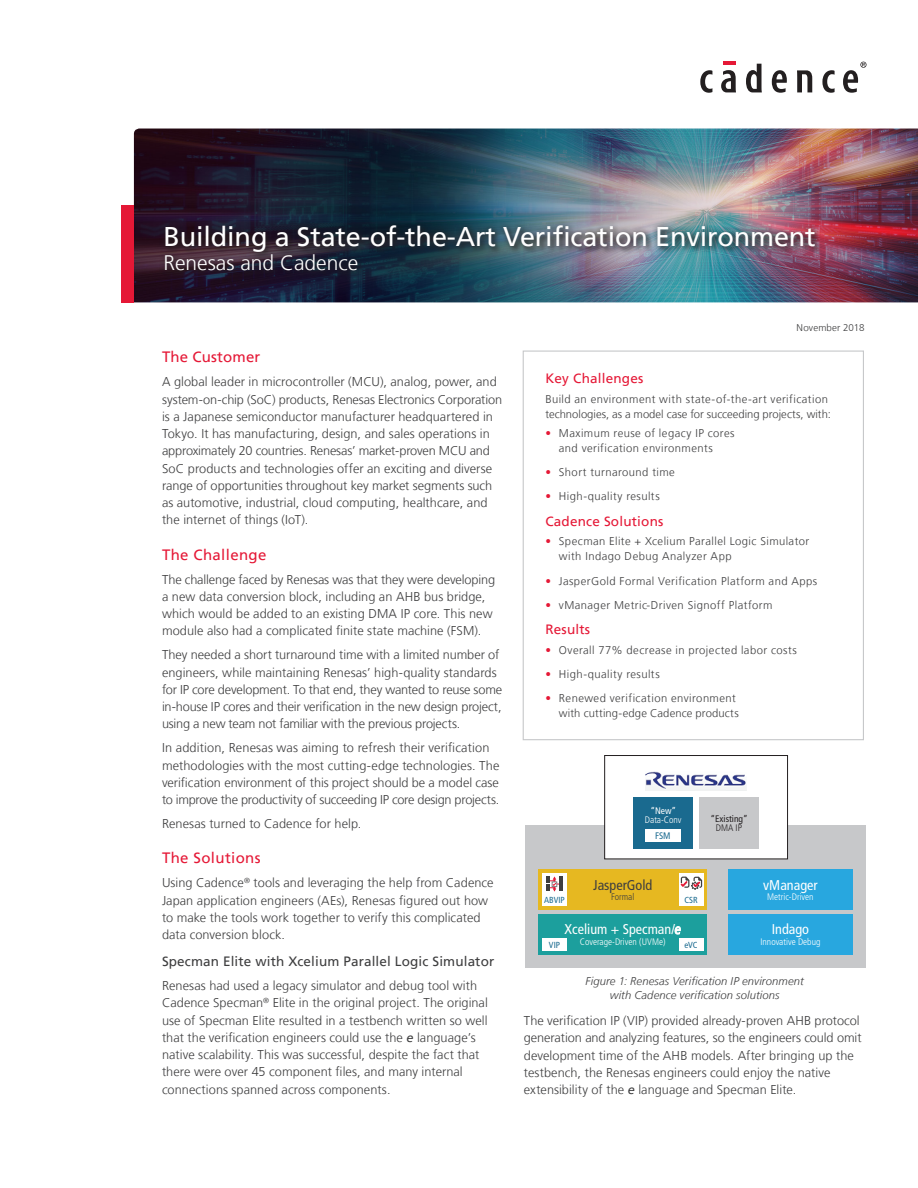
<style>
.page{position:relative;width:918px;height:1188px;background:#fff}
.page>*{position:absolute;margin:0;border:0;box-sizing:border-box;transform-origin:0 0}
.Title_Level_1{font:27px "Frutiger LT";letter-spacing:-.005em;color:#fff}
.Title_Level_2{font:300 21px "Frutiger LT";color:#fff}
.Body_Header_A{font:15px "Frutiger LT";letter-spacing:.025em;color:#e51836}
.t1{font:condensed 14.25px "Frutiger LT Pro";color:#fff}
.t2{font:condensed 14.25px "Frutiger LT Pro";color:#3e3e3f}
.Body_Header_B{font:13.5px "Frutiger LT";letter-spacing:.01em;color:#3e3e3f}
.Sidebar_Subhead{font:13.5px "Frutiger LT";letter-spacing:.015em;color:#e51836}
.Body{font:300 12.75px/17.2px "Frutiger LT";color:#3e3e3f}
.Sidebar_Body{font:300 11.25px/15px "Frutiger LT";letter-spacing:.04em;color:#3e3e3f}
.Sidebar_Body-2{font:300 11.25px/15px "Frutiger LT";letter-spacing:.02em;color:#3e3e3f}
.t3{font:italic 300 11.25px/13.5px "Frutiger LT";letter-spacing:.01em;color:#3e3e3f;text-align:center}
.Body-2{font:300 9.75px "Frutiger LT";letter-spacing:.01em;color:#3e3e3f}
.t4{font:300 condensed 9.45px/9.4px "Frutiger LT Pro";color:#fff;text-align:center}
.t5{font:condensed 9.45px/9.4px "Frutiger LT Pro";color:#231f20;text-align:center}
.t6{font:300 condensed 9.45px "Frutiger LT Pro";color:#3e3e3f}
.t7{font:condensed 9.45px "Frutiger LT Pro";color:#1a6a8f}
.t8{font:condensed 8.85px "Frutiger LT Pro";color:#1a6a8f}
.s1{font-weight:400;font-style:italic}
.s2{color:#e51836}
.s3{font-weight:400}
.s4{font-weight:300}
.s5{font-family:"Frutiger LT";font-style:italic;font-stretch:normal}
</style>
<div class="page">
<img style="left:134px;top:129px;width:784px;height:174px">
<div style="left:121px;top:205px;width:13px;height:97px;background:#e51836"></div>
<hr style="left:723px;top:61px;width:13px;height:4px;background:#e51836">
<svg style="left:700px;top:70px;width:12px;height:23px"></svg>
<svg style="left:721px;top:70px;width:15px;height:22px"></svg>
<svg style="left:746px;top:64px;width:16px;height:28px"></svg>
<svg style="left:772px;top:70px;width:15px;height:23px"></svg>
<svg style="left:797px;top:70px;width:15px;height:22px"></svg>
<svg style="left:822px;top:70px;width:13px;height:23px"></svg>
<svg style="left:843px;top:62px;width:24px;height:31px"></svg>
<div style="left:164px;top:224px;width:659px;height:54px;background:#231f20;opacity:.75"></div>
<div style="left:159px;top:219px;width:662px;height:58px;background:#231f20;opacity:.75"></div>
<div style="left:525px;top:825px;width:340px;height:142px;background:#c7c8ca"></div>
<div style="left:605px;top:756px;width:183px;height:103px;background:#fff"></div>
<div style="left:604px;top:755px;width:184px;height:104px;border:1px solid #231f20"></div>
<img style="left:645px;top:771px;width:102px;height:19px">
<div style="left:634px;top:797px;width:59px;height:52px;background:#1a6a8f"></div>
<div style="left:699px;top:797px;width:60px;height:52px;background:#c7c8ca"></div>
<div style="left:645px;top:829px;width:36px;height:13px;background:#fff"></div>
<div style="left:538px;top:914px;width:169px;height:41px;background:#1c9f9d"></div>
<svg style="left:675px;top:926px;width:6px;height:8px"></svg>
<div style="left:542px;top:939px;width:25px;height:12px;background:#fff"></div>
<div style="left:679px;top:939px;width:24px;height:12px;background:#fff"></div>
<div style="left:538px;top:869px;width:169px;height:41px;background:#e6b821"></div>
<div style="left:542px;top:874px;width:25px;height:32px;background:#fff"></div>
<div style="left:679px;top:874px;width:24px;height:32px;background:#fff"></div>
<svg style="left:681px;top:877px;width:21px;height:13px"></svg>
<hr style="left:559px;top:876px;width:3px;height:15px;background:#3e3e3f">
<svg style="left:547px;top:876px;width:12px;height:16px"></svg>
<div style="left:728px;top:869px;width:125px;height:41px;background:#28a7df"></div>
<div style="left:728px;top:914px;width:125px;height:41px;background:#28a7df"></div>
<div style="left:523px;top:351px;width:341px;height:389px;border:1px solid #c7c8ca"></div>
<p class="Title_Level_1" style="left:163px;top:221px;width:654px">Building a State-of-the-Art Verification Environment</p>
<p class="Title_Level_2" style="left:163px;top:251px;width:196px">Renesas and Cadence</p>
<p class="Body_Header_A" style="left:162px;top:348px;width:100px">The Customer</p>
<p class="Body" style="left:162px;top:373px;width:342px">A global leader in microcontroller (MCU), analog, power, and system-on-chip (SoC) products, Renesas Electronics Corporation is a Japanese semiconductor manufacturer headquartered in Tokyo. It has manufacturing, design, and sales operations in approximately 20 countries. Renesas’ market-proven MCU and SoC products and technologies offer an exciting and diverse range of opportunities throughout key market segments such as automotive, industrial, cloud computing, healthcare, and the internet of things (IoT).</p>
<p class="Body_Header_A" style="left:162px;top:546px;width:106px">The Challenge</p>
<p class="Body" style="left:162px;top:571px;width:335px">The challenge faced by Renesas was that they were developing a new data conversion block, including an AHB bus bridge, which would be added to an existing DMA IP core. This new module also had a complicated finite state machine (FSM).</p>
<p class="Body" style="left:162px;top:646px;width:342px">They needed a short turnaround time with a limited number of engineers, while maintaining Renesas’ high-quality standards for IP core development. To that end, they wanted to reuse some in-house IP cores and their verification in the new design project, using a new team not familiar with the previous projects.</p>
<p class="Body" style="left:162px;top:739px;width:339px">In addition, Renesas was aiming to refresh their verification methodologies with the most cutting-edge technologies. The verification environment of this project should be a model case to improve the productivity of succeeding IP core design projects.</p>
<p class="Body" style="left:162px;top:815px;width:201px">Renesas turned to Cadence for help.</p>
<p class="Body_Header_A" style="left:162px;top:849px;width:100px">The Solutions</p>
<p class="Body" style="left:162px;top:874px;width:333px">Using Cadence<sup>®</sup> tools and leveraging the help from Cadence Japan application engineers (AEs), Renesas figured out how to make the tools work together to verify this complicated data conversion block.</p>
<p class="Body_Header_B" style="left:162px;top:953px;width:334px">Specman Elite with Xcelium Parallel Logic Simulator</p>
<p class="Body" style="left:162px;top:977px;width:327px">Renesas had used a legacy simulator and debug tool with Cadence Specman<sup>®</sup> Elite in the original project. The original use of Specman Elite resulted in a testbench written so well that the verification engineers could use the <span class="s1">e</span> language’s native scalability. This was successful, despite the fact that there were over 45 component files, and many internal connections spanned across components.</p>
<p class="Body-2" style="left:797px;top:322px;width:69px">November 2018</p>
<p class="Sidebar_Subhead" style="left:545px;top:371px;width:99px">Key Challenges</p>
<p class="Sidebar_Body-2" style="left:545px;top:391px;width:287px">Build an environment with state-of-the-art verification technologies, as a model case for succeeding projects, with:</p>
<p class="Sidebar_Body" style="left:559px;top:426px;width:177px;text-indent:-14px"><span class="s2">•</span> Maximum reuse of legacy IP cores and verification environments</p>
<p class="Sidebar_Body" style="left:545px;top:465px;width:131px"><span class="s2">•</span> Short turnaround time</p>
<p class="Sidebar_Body" style="left:545px;top:489px;width:116px"><span class="s2">•</span> High-quality results</p>
<p class="Sidebar_Subhead" style="left:545px;top:513px;width:120px">Cadence Solutions</p>
<p class="Sidebar_Body" style="left:559px;top:534px;width:252px;text-indent:-14px"><span class="s2">•</span> Specman Elite + Xcelium Parallel Logic Simulator with Indago Debug Analyzer App</p>
<p class="Sidebar_Body" style="left:545px;top:573px;width:273px"><span class="s2">•</span> JasperGold Formal Verification Platform and Apps</p>
<p class="Sidebar_Body" style="left:545px;top:598px;width:229px"><span class="s2">•</span> vManager Metric-Driven Signoff Platform</p>
<p class="Sidebar_Subhead" style="left:545px;top:622px;width:46px">Results</p>
<p class="Sidebar_Body" style="left:545px;top:643px;width:253px"><span class="s2">•</span> Overall 77% decrease in projected labor costs</p>
<p class="Sidebar_Body" style="left:545px;top:667px;width:116px"><span class="s2">•</span> High-quality results</p>
<p class="Sidebar_Body" style="left:545px;top:691px;width:195px;text-align:right"><span class="s2">•</span> Renewed verification environment with cutting-edge Cadence products</p>
<p class="t4" style="left:645px;top:806px;width:38px"><span class="s3">“New”<br></span>Data-Conv</p>
<p class="t7" style="left:655px;top:831px;width:17px">FSM</p>
<p class="t5" style="left:710px;top:814px;width:39px">“Existing”<br><span class="s4">DMA IP</span></p>
<p class="t2" style="left:593px;top:876px;width:61px">JasperGold</p>
<p class="t6" style="left:611px;top:892px;width:25px">Formal</p>
<p class="t8" style="left:544px;top:895px;width:22px">ABVIP</p>
<p class="t8" style="left:684px;top:895px;width:15px">CSR</p>
<p class="t1" style="left:565px;top:921px;width:118px">Xcelium + Specman/<span class="s5">e</span></p>
<p class="t4" style="left:580px;top:937px;width:87px">Coverage-Driven (UVMe)</p>
<p class="t8" style="left:549px;top:940px;width:13px">VIP</p>
<p class="t8" style="left:684px;top:940px;width:15px">eVC</p>
<p class="t1" style="left:763px;top:876px;width:56px">vManager</p>
<p class="t4" style="left:767px;top:893px;width:48px">Metric-Driven</p>
<p class="t1" style="left:772px;top:921px;width:39px">Indago</p>
<p class="t4" style="left:760px;top:937px;width:61px">Innovative Debug</p>
<p class="t3" style="left:586px;top:975px;width:220px">Figure 1: Renesas Verification IP environment with Cadence verification solutions</p>
<p class="Body" style="left:524px;top:1012px;width:339px">The verification IP (VIP) provided already-proven AHB protocol generation and analyzing features, so the engineers could omit development time of the AHB models. After bringing up the testbench, the Renesas engineers could enjoy the native extensibility of the <span class="s1">e</span> language and Specman Elite.</p>
</div>
